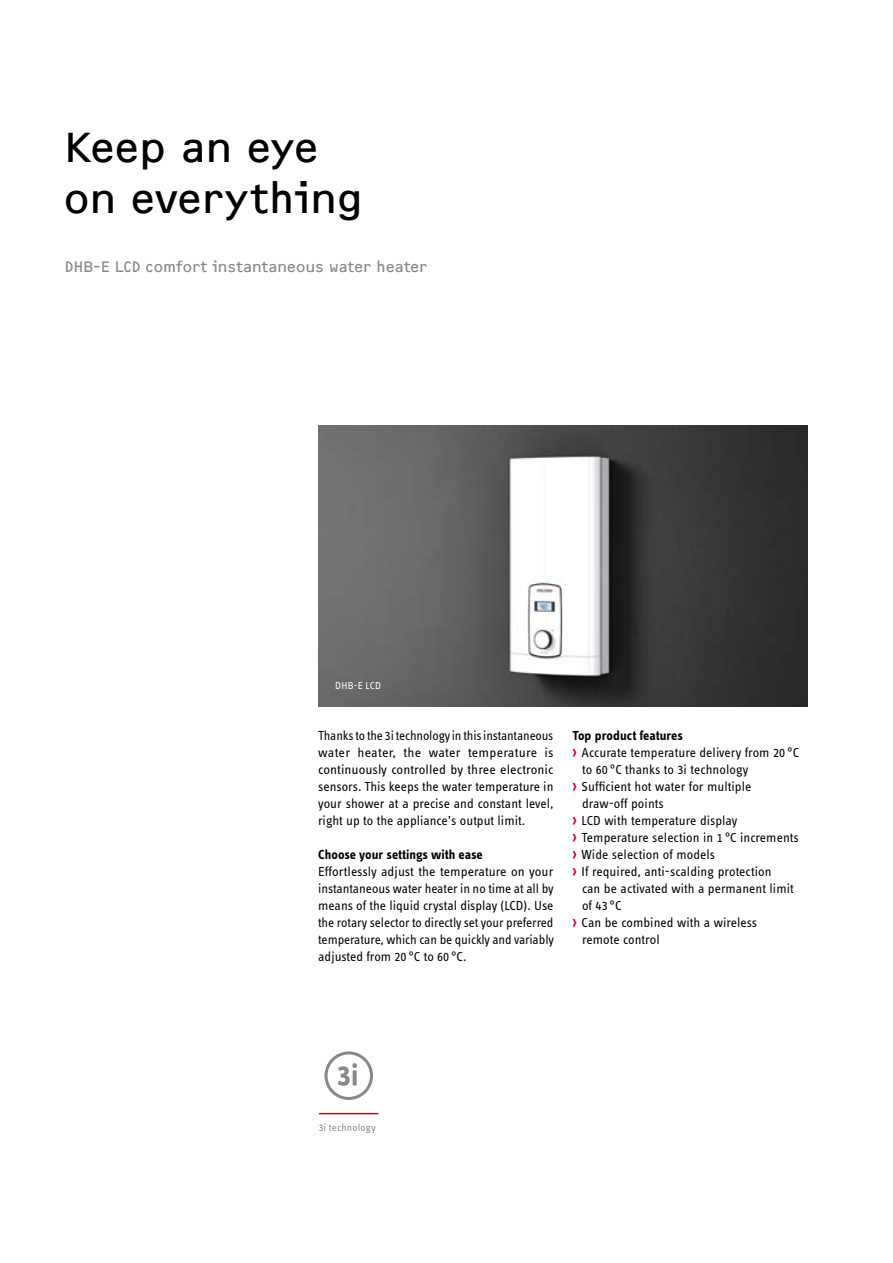
<style>
.page{position:relative;width:893px;height:1263px;background:#fff}
.page>*{position:absolute;margin:0;border:0;box-sizing:border-box;transform-origin:0 0}
.t1{font:43.5px/51px "F2 FOCR Bczyk Com";color:#000}
.t2{font:15.75px "F2 FOCR Bczyk Com";letter-spacing:.005em;color:#878988}
.t3{font:13.5px/17px "STE Info Text";color:#000;text-align:justify}
.t4{font:700 13.5px "STE Info Text";color:#000}
.t5{font:10.5px "STE Info Text";letter-spacing:.02em;color:#878988}
.t6{font:10.5px "STE Info Text";letter-spacing:.02em;color:#fff}
.s1{font-family:"F2 FOCR Bczyk Com";font-size:16.5px;color:#cf002a}
</style>
<div class="page">
<img style="left:318px;top:425px;width:490px;height:281px">
<hr style="left:319px;top:1113px;width:59px;height:1px;background:#cf002a">
<svg style="left:324px;top:1051px;width:49px;height:49px"></svg>
<h1 class="t1" style="left:64px;top:122px;width:302px">Keep an eye on everything</h1>
<p class="t2" style="left:65px;top:258px;width:364px">DHB-E LCD comfort instantaneous water heater</p>
<p class="t6" style="left:335px;top:679px;width:47px">DHB-E LCD</p>
<p class="t3" style="left:318px;top:727px;width:237px">Thanks to the 3i technology in this instantaneous water heater, the water temperature is continuously controlled by three electronic sensors. This keeps the water temperature in your shower at a precise and constant level, right up to the appliance’s output limit.</p>
<p class="t4" style="left:318px;top:847px;width:166px">Choose your settings with ease</p>
<p class="t3" style="left:318px;top:863px;width:237px">Effortlessly adjust the temperature on your instantaneous water heater in no time at all by means of the liquid crystal display (LCD). Use the rotary selector to directly set your preferred temperature, which can be quickly and variably adjusted from 20 °C to 60 °C.</p>
<p class="t4" style="left:573px;top:728px;width:112px">Top product features</p>
<p class="t3" style="left:573px;top:744px;width:228px"><span class="s1">›</span> Accurate temperature delivery from 20 °C</p>
<p class="t3" style="left:582px;top:761px;width:168px">to 60 °C thanks to 3i technology</p>
<p class="t3" style="left:573px;top:778px;width:180px"><span class="s1">›</span> Sufficient hot water for multiple</p>
<p class="t3" style="left:582px;top:795px;width:83px">draw-off points</p>
<p class="t3" style="left:573px;top:812px;width:166px"><span class="s1">›</span> LCD with temperature display</p>
<p class="t3" style="left:573px;top:829px;width:228px"><span class="s1">›</span> Temperature selection in 1 °C increments</p>
<p class="t3" style="left:573px;top:846px;width:144px"><span class="s1">›</span> Wide selection of models</p>
<p class="t3" style="left:573px;top:863px;width:200px"><span class="s1">›</span> If required, anti-scalding protection</p>
<p class="t3" style="left:582px;top:880px;width:213px">can be activated with a permanent limit</p>
<p class="t3" style="left:582px;top:897px;width:41px">of 43 °C</p>
<p class="t3" style="left:573px;top:914px;width:186px"><span class="s1">›</span> Can be combined with a wireless</p>
<p class="t3" style="left:582px;top:931px;width:79px">remote control</p>
<p class="t5" style="left:319px;top:1122px;width:59px">3i technology</p>
</div>
